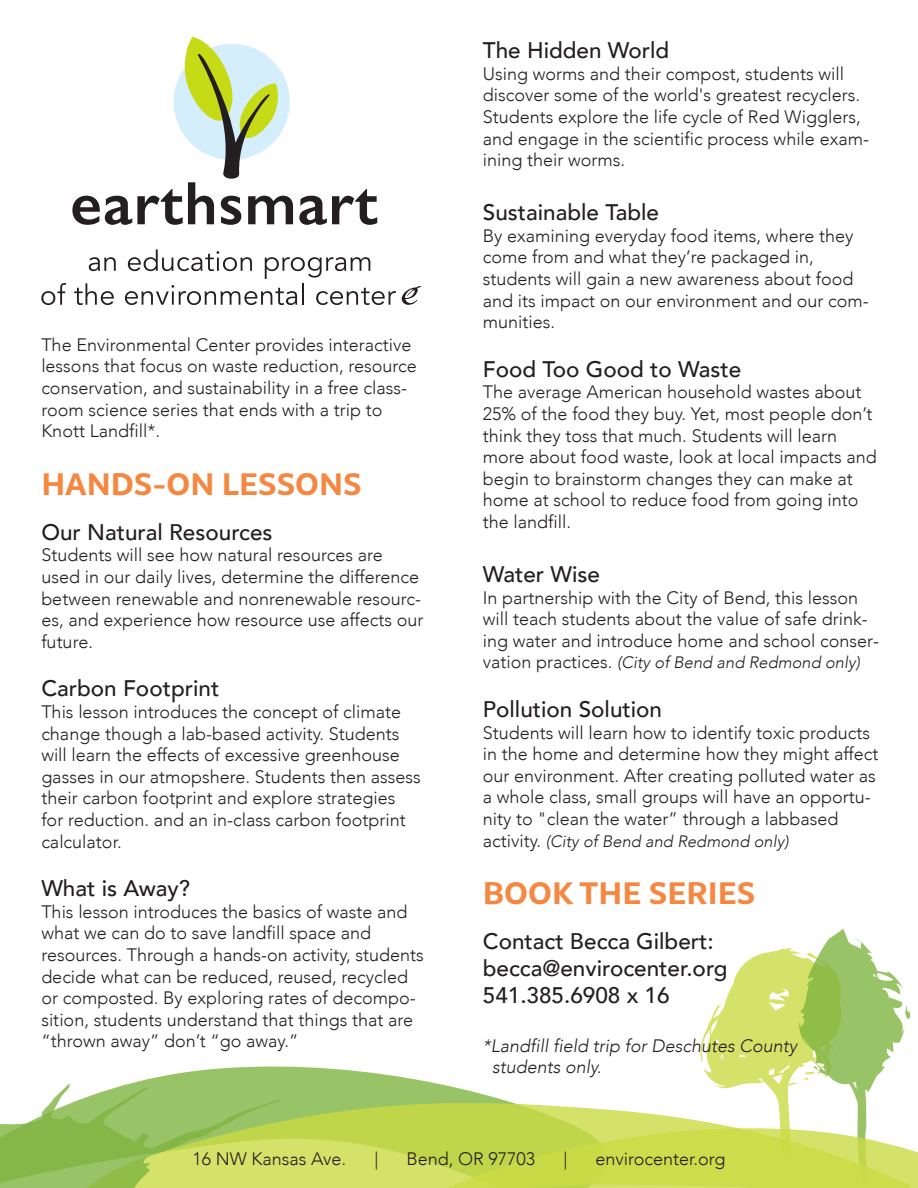
<style>
.page{position:relative;width:918px;height:1188px;background:#fff}
.page>*{position:absolute;margin:0;border:0;box-sizing:border-box;transform-origin:0 0}
.t1{font:700 30px "Latina";color:#f58740}
.t2{font:500 22.5px/27px "Avenir";color:#231f20}
.t3{font:300 18px/21.6px "Avenir";color:#231f20}
.t4{font:italic 300 18px/21.6px "Avenir";color:#231f20}
.t5{font:italic 300 16.5px "Avenir";color:#231f20}
.s1{font-style:normal;font-size:18px}
</style>
<div class="page">
<svg style="left:69px;top:1067px;width:347px;height:36px;fill:#98c366"></svg>
<svg style="left:416px;top:929px;width:502px;height:259px"></svg>
<svg style="left:281px;top:1103px;width:629px;height:85px;background:#d0df6a"></svg>
<svg style="left:0;top:1084px;width:281px;height:104px;background:#a9cc6a"></svg>
<svg style="left:299px;top:189px;width:78px;height:36px"></svg>
<svg style="left:89px;top:257px;width:27px;height:14px"></svg>
<svg style="left:128px;top:249px;width:124px;height:22px"></svg>
<svg style="left:265px;top:257px;width:105px;height:22px"></svg>
<svg style="left:41px;top:283px;width:25px;height:22px"></svg>
<svg style="left:74px;top:283px;width:40px;height:22px"></svg>
<svg style="left:125px;top:285px;width:172px;height:20px"></svg>
<hr style="left:302px;top:283px;width:2px;height:22px;background:#231f20">
<svg style="left:316px;top:288px;width:80px;height:17px"></svg>
<svg style="left:402px;top:286px;width:20px;height:19px"></svg>
<svg style="left:72px;top:37px;width:221px;height:188px"></svg>
<p class="t3" style="left:41px;top:334px;width:377px">The Environmental Center provides interactive lessons that focus on waste reduction, resource conservation, and sustainability in a free class&shy;room science series that ends with a trip to Knott Landfill*.</p>
<h1 class="t1" style="left:41px;top:467px;width:322px">HANDS-ON LESSONS</h1>
<p class="t2" style="left:41px;top:517px;width:233px">Our Natural Resources</p>
<p class="t3" style="left:41px;top:544px;width:384px">Students will see how natural resources are used in our daily lives, determine the difference between renewable and nonrenewable resourc&shy;es, and experience how resource use affects our future.</p>
<p class="t2" style="left:41px;top:674px;width:179px">Carbon Footprint</p>
<p class="t3" style="left:41px;top:701px;width:381px">This lesson introduces the concept of climate change though a lab-based activity. Students will learn the effects of excessive greenhouse gasses in our atmopshere. Students then assess their carbon footprint and explore strategies for reduction. and an in-class carbon footprint calculator.</p>
<p class="t2" style="left:41px;top:874px;width:150px">What is Away?</p>
<p class="t3" style="left:41px;top:901px;width:384px">This lesson introduces the basics of waste and what we can do to save landfill space and resources. Through a hands-on activity, students decide what can be reduced, reused, recycled or composted. By exploring rates of decompo&shy;sition, students understand that things that are “thrown away” don’t “go away.”</p>
<p class="t2" style="left:483px;top:36px;width:188px">The Hidden World</p>
<p class="t3" style="left:483px;top:63px;width:388px">Using worms and their compost, students will discover some of the world's greatest recyclers.<br>Students explore the life cycle of Red Wigglers, and engage in the scientific process while exam&shy;ining their worms.</p>
<p class="t2" style="left:483px;top:198px;width:178px">Sustainable Table</p>
<p class="t3" style="left:483px;top:225px;width:387px">By examining everyday food items, where they come from and what they’re packaged in, students will gain a new awareness about food and its impact on our environment and our com&shy;munities.</p>
<p class="t2" style="left:483px;top:354px;width:260px">Food Too Good to Waste</p>
<p class="t3" style="left:483px;top:381px;width:395px">The average American household wastes about 25% of the food they buy. Yet, most people don’t think they toss that much. Students will learn more about food waste, look at local impacts and begin to brainstorm changes they can make at home at school to reduce food from going into the landfill.</p>
<p class="t2" style="left:483px;top:560px;width:119px">Water Wise</p>
<p class="t3" style="left:483px;top:587px;width:398px">In partnership with the City of Bend, this lesson will teach students about the value of safe drink&shy;ing water and introduce home and school conser-</p>
<p class="t5" style="left:483px;top:653px;width:379px"><span class="s1">vation practices.</span> (City of Bend and Redmond only)</p>
<p class="t2" style="left:483px;top:695px;width:181px">Pollution Solution</p>
<p class="t3" style="left:483px;top:722px;width:397px">Students will learn how to identify toxic products in the home and determine how they might affect our environment. After creating polluted water as a whole class, small groups will have an opportu&shy;nity to "clean the water” through a labbased</p>
<p class="t5" style="left:483px;top:831px;width:307px"><span class="s1">activity.</span> (City of Bend and Redmond only)</p>
<h1 class="t1" style="left:483px;top:876px;width:274px">BOOK THE SERIES</h1>
<p class="t2" style="left:483px;top:927px;width:246px">Contact Becca Gilbert: becca@envirocenter.org<br>541.385.6908 x 16</p>
<p class="t4" style="left:492px;top:1035px;width:307px;text-indent:-9px">*Landfill field trip for Deschutes County students only.</p>
<p class="t3" style="left:192px;top:1148px;width:155px">16 NW Kansas Ave.</p>
<p class="t3" style="left:374px;top:1148px;width:5px">|</p>
<p class="t3" style="left:406px;top:1148px;width:130px">Bend, OR 97703</p>
<p class="t3" style="left:563px;top:1148px;width:5px">|</p>
<p class="t3" style="left:595px;top:1148px;width:132px">envirocenter.org</p>
</div>
